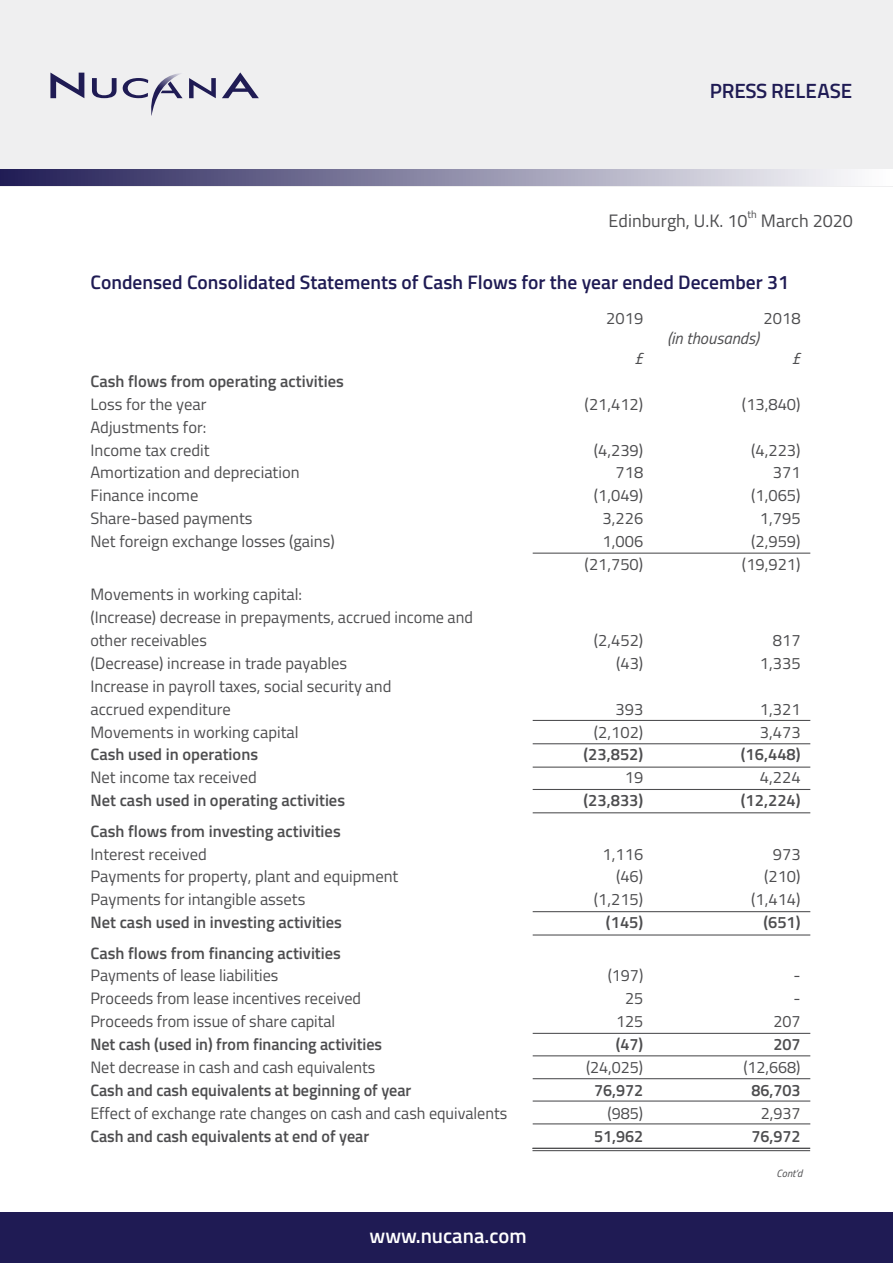
<style>
.page{position:relative;width:893px;height:1263px;background:#fff}
.page>*{position:absolute;margin:0;border:0;box-sizing:border-box;transform-origin:0 0}
.t1{font:600 20.7px "Titillium Web";color:#fff}
.t2{font:600 20.7px "Titillium Web";color:#1f1b54}
.t3{font:600 19.5px "Titillium Web";color:#1f1b54}
.t4{font:18px "Titillium Web";color:#4d4d4f}
.t5{font:16.5px/22.8px "Titillium Web";color:#4d4d4f}
.t6{font:600 16.5px "Titillium Web";color:#4d4d4f}
.t7{font:italic 16.5px "Titillium Web";color:#4d4d4f}
.t8{font:italic 10.5px "Titillium Web";color:#4d4d4f}
.t9{font:10.5px "Titillium Web";color:#4d4d4f}
</style>
<div class="page">
<div style="left:0;top:0;width:893px;height:186px;background:#efeff0"></div>
<div style="left:0;top:1212px;width:893px;height:51px;background:#1f1b54"></div>
<div style="left:0;top:169px;width:893px;height:17px;background:linear-gradient(to right,#201c55,#fff)"></div>
<svg style="left:92px;top:78px;width:25px;height:20px"></svg>
<svg style="left:50px;top:73px;width:34px;height:25px"></svg>
<svg style="left:222px;top:72px;width:37px;height:26px"></svg>
<svg style="left:123px;top:73px;width:93px;height:43px"></svg>
<hr style="left:533px;top:553px;width:277px;height:1px;background:#4d4d4f">
<hr style="left:533px;top:720px;width:277px;height:1px;background:#4d4d4f">
<hr style="left:533px;top:743px;width:277px;height:1px;background:#4d4d4f">
<hr style="left:533px;top:767px;width:277px;height:1px;background:#4d4d4f">
<hr style="left:533px;top:789px;width:277px;height:1px;background:#4d4d4f">
<hr style="left:533px;top:812px;width:277px;height:1px;background:#4d4d4f">
<hr style="left:533px;top:911px;width:277px;height:1px;background:#4d4d4f">
<hr style="left:533px;top:934px;width:277px;height:1px;background:#4d4d4f">
<hr style="left:533px;top:1033px;width:277px;height:1px;background:#4d4d4f">
<hr style="left:533px;top:1055px;width:277px;height:1px;background:#4d4d4f">
<hr style="left:533px;top:1078px;width:277px;height:1px;background:#4d4d4f">
<hr style="left:533px;top:1100px;width:277px;height:1px;background:#4d4d4f">
<hr style="left:533px;top:1123px;width:277px;height:1px;background:#4d4d4f">
<hr style="left:532px;top:1148px;width:278px;height:1px;background:#4d4d4f">
<hr style="left:532px;top:1150px;width:278px;height:1px;background:#4d4d4f">
<p class="t2" style="left:710px;top:76px;width:144px">PRESS RELEASE</p>
<p class="t4" style="left:609px;top:208px;width:140px">Edinburgh, U.K. 10</p>
<p class="t9" style="left:748px;top:207px;width:11px">th</p>
<p class="t4" style="left:761px;top:208px;width:94px">March 2020</p>
<p class="t3" style="left:90px;top:268px;width:700px">Condensed Consolidated Statements of Cash Flows for the year ended December 31</p>
<p class="t5" style="left:606px;top:306px;width:38px">2019</p>
<p class="t5" style="left:764px;top:306px;width:38px">2018</p>
<p class="t7" style="left:667px;top:326px;width:93px">(in thousands)</p>
<p class="t7" style="left:634px;top:346px;width:11px">£</p>
<p class="t7" style="left:791px;top:346px;width:11px">£</p>
<p class="t6" style="left:90px;top:369px;width:255px">Cash flows from operating activities</p>
<p class="t5" style="left:90px;top:392px;width:117px">Loss for the year</p>
<p class="t5" style="left:585px;top:392px;width:60px">(21,412)</p>
<p class="t5" style="left:742px;top:392px;width:60px">(13,840)</p>
<p class="t5" style="left:90px;top:415px;width:121px">Adjustments for:<br>Income tax credit</p>
<p class="t5" style="left:594px;top:438px;width:51px">(4,239)</p>
<p class="t5" style="left:751px;top:438px;width:51px">(4,223)</p>
<p class="t5" style="left:90px;top:460px;width:211px">Amortization and depreciation</p>
<p class="t5" style="left:615px;top:460px;width:29px">718</p>
<p class="t5" style="left:773px;top:460px;width:29px">371</p>
<p class="t5" style="left:90px;top:483px;width:109px">Finance income</p>
<p class="t5" style="left:594px;top:483px;width:51px">(1,049)</p>
<p class="t5" style="left:751px;top:483px;width:51px">(1,065)</p>
<p class="t5" style="left:90px;top:506px;width:164px">Share-based payments</p>
<p class="t5" style="left:603px;top:506px;width:42px">3,226</p>
<p class="t5" style="left:760px;top:506px;width:42px">1,795</p>
<p class="t5" style="left:90px;top:529px;width:246px">Net foreign exchange losses (gains)</p>
<p class="t5" style="left:603px;top:529px;width:42px">1,006</p>
<p class="t5" style="left:751px;top:529px;width:51px">(2,959)</p>
<p class="t5" style="left:585px;top:552px;width:60px">(21,750)</p>
<p class="t5" style="left:742px;top:552px;width:60px">(19,921)</p>
<p class="t5" style="left:90px;top:582px;width:384px">Movements in working capital:<br>(Increase) decrease in prepayments, accrued income and other receivables</p>
<p class="t5" style="left:594px;top:628px;width:51px">(2,452)</p>
<p class="t5" style="left:773px;top:628px;width:29px">817</p>
<p class="t5" style="left:90px;top:651px;width:258px">(Decrease) increase in trade payables</p>
<p class="t5" style="left:616px;top:651px;width:29px">(43)</p>
<p class="t5" style="left:760px;top:651px;width:42px">1,335</p>
<p class="t5" style="left:90px;top:674px;width:303px">Increase in payroll taxes, social security and accrued expenditure</p>
<p class="t5" style="left:615px;top:697px;width:29px">393</p>
<p class="t5" style="left:760px;top:697px;width:42px">1,321</p>
<p class="t5" style="left:90px;top:720px;width:210px">Movements in working capital</p>
<p class="t5" style="left:594px;top:720px;width:51px">(2,102)</p>
<p class="t5" style="left:760px;top:720px;width:42px">3,473</p>
<p class="t6" style="left:90px;top:742px;width:169px">Cash used in operations</p>
<p class="t6" style="left:583px;top:742px;width:61px">(23,852)</p>
<p class="t6" style="left:741px;top:742px;width:61px">(16,448)</p>
<p class="t5" style="left:90px;top:765px;width:168px">Net income tax received</p>
<p class="t5" style="left:625px;top:765px;width:20px">19</p>
<p class="t5" style="left:760px;top:765px;width:42px">4,224</p>
<p class="t6" style="left:90px;top:788px;width:256px">Net cash used in operating activities</p>
<p class="t6" style="left:583px;top:788px;width:61px">(23,833)</p>
<p class="t6" style="left:741px;top:788px;width:61px">(12,224)</p>
<p class="t6" style="left:90px;top:818px;width:252px">Cash flows from investing activities</p>
<p class="t5" style="left:90px;top:841px;width:118px">Interest received</p>
<p class="t5" style="left:603px;top:841px;width:42px">1,116</p>
<p class="t5" style="left:773px;top:841px;width:29px">973</p>
<p class="t5" style="left:90px;top:864px;width:309px">Payments for property, plant and equipment</p>
<p class="t5" style="left:616px;top:864px;width:29px">(46)</p>
<p class="t5" style="left:764px;top:864px;width:38px">(210)</p>
<p class="t5" style="left:90px;top:887px;width:216px">Payments for intangible assets</p>
<p class="t5" style="left:594px;top:887px;width:51px">(1,215)</p>
<p class="t5" style="left:751px;top:887px;width:51px">(1,414)</p>
<p class="t6" style="left:90px;top:910px;width:253px">Net cash used in investing activities</p>
<p class="t6" style="left:606px;top:910px;width:39px">(145)</p>
<p class="t6" style="left:763px;top:910px;width:39px">(651)</p>
<p class="t6" style="left:90px;top:940px;width:252px">Cash flows from financing activities</p>
<p class="t5" style="left:90px;top:963px;width:190px">Payments of lease liabilities</p>
<p class="t5" style="left:608px;top:963px;width:37px">(197)</p>
<p class="t5" style="left:793px;top:963px;width:9px">-</p>
<p class="t5" style="left:90px;top:986px;width:272px">Proceeds from lease incentives received</p>
<p class="t5" style="left:625px;top:986px;width:20px">25</p>
<p class="t5" style="left:793px;top:986px;width:9px">-</p>
<p class="t5" style="left:90px;top:1009px;width:246px">Proceeds from issue of share capital</p>
<p class="t5" style="left:616px;top:1009px;width:29px">125</p>
<p class="t5" style="left:773px;top:1009px;width:29px">207</p>
<p class="t6" style="left:90px;top:1032px;width:293px">Net cash (used in) from financing activities</p>
<p class="t6" style="left:616px;top:1032px;width:29px">(47)</p>
<p class="t6" style="left:773px;top:1032px;width:29px">207</p>
<p class="t5" style="left:90px;top:1055px;width:286px">Net decrease in cash and cash equivalents</p>
<p class="t5" style="left:586px;top:1055px;width:59px">(24,025)</p>
<p class="t5" style="left:743px;top:1055px;width:59px">(12,668)</p>
<p class="t6" style="left:90px;top:1077px;width:323px">Cash and cash equivalents at beginning of year</p>
<p class="t6" style="left:594px;top:1077px;width:51px">76,972</p>
<p class="t6" style="left:751px;top:1077px;width:51px">86,703</p>
<p class="t5" style="left:90px;top:1101px;width:418px">Effect of exchange rate changes on cash and cash equivalents</p>
<p class="t5" style="left:608px;top:1101px;width:37px">(985)</p>
<p class="t5" style="left:761px;top:1101px;width:41px">2,937</p>
<p class="t6" style="left:90px;top:1123px;width:280px">Cash and cash equivalents at end of year</p>
<p class="t6" style="left:594px;top:1123px;width:51px">51,962</p>
<p class="t6" style="left:751px;top:1123px;width:51px">76,972</p>
<p class="t1" style="left:369px;top:1220px;width:159px">www.nucana.com</p>
<p class="t8" style="left:777px;top:1165px;width:27px">Cont’d</p>
</div>
